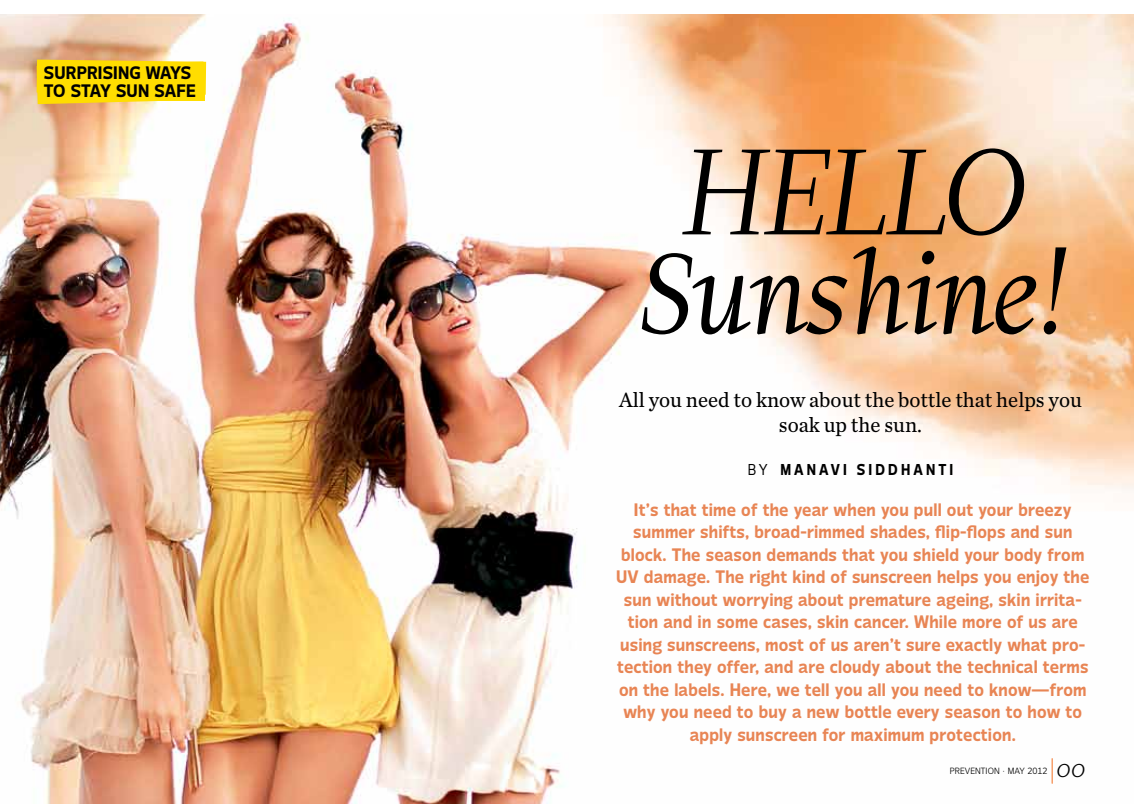
<style>
.page{position:relative;width:1134px;height:804px;background:#fff}
.page>*{position:absolute;margin:0;border:0;box-sizing:border-box;transform-origin:0 0}
.t1{font:120.9px "Leitura Italic 1";letter-spacing:-.025em;color:#000}
.t2{font:112.95px "Leitura Italic 1";letter-spacing:-.04em;color:#000}
.t3{font:24px "Leitura Italic 1";color:#000}
.t4{font:21.6px/24.9px "Chronicle Text G2";color:#000;text-align:center}
.t5{font:700 18px/22.5px "Bent Pvn";letter-spacing:.01em;color:#e88554;text-align:center}
.t6{font:700 18px "Bent Pvn";letter-spacing:.01em;color:#000}
.t7{font:700 15.75px "Bent Pvn";letter-spacing:.21em;color:#000;scale:.94 1}
.t8{font:300 9px "Bent Pvn";letter-spacing:.01em;color:#000}
.s1{font-weight:400}
.s2{font-style:inherit}
</style>
<div class="page">
<img style="left:0;top:14px;width:1134px;height:790px">
<svg style="left:37px;top:60px;width:169px;height:44px;background:#fcdd36"></svg>
<div style="left:44px;top:65px;width:161px;height:36px;background:#fd0"></div>
<svg style="left:1052px;top:758px;width:1px;height:25px"></svg>
<p class="t6" style="left:44px;top:62px;width:63px">Surprisin</p>
<p class="t6" style="left:130px;top:62px;width:61px">g ways</p>
<p class="t6" style="left:44px;top:80px;width:84px">to stay sun</p>
<p class="t6" style="left:154px;top:80px;width:43px">safe</p>
<h1 class="t1" style="left:678px;top:122px;width:347px">Hello</h1>
<h2 class="t2" style="left:636px;top:228px;width:431px">Sunshine!</h2>
<p class="t4" style="left:619px;top:386px;width:464px">All you need to know about the bottle that helps you soak up the sun.</p>
<p class="t7" style="left:748px;top:460px;width:220px"><span class="s1">By</span> MANAVI SIDDHANTI</p>
<p class="t5" style="left:616px;top:498px;width:475px">It’s that time of the year when you pull out your breezy summer shifts, broad-rimmed shades, flip-flops and sun block. The season demands that you shield your body from UV damage. The right kind of sunscreen helps you enjoy the sun without worrying about premature ageing, skin irrita&shy;tion and in some cases, skin cancer. While more of us are using sunscreens, most of us aren’t sure exactly what pro&shy;tection they offer, and are cloudy about the technical terms on the labels. Here, we tell you all you need to know—from why you need to buy a new bottle every season to how to apply sunscreen for maximum protection.</p>
<p class="t8" style="left:950px;top:765px;width:99px">PREVENTION · MAY <span class="s2">2012</span></p>
<h3 class="t3" style="left:1056px;top:755px;width:31px">00</h3>
</div>
